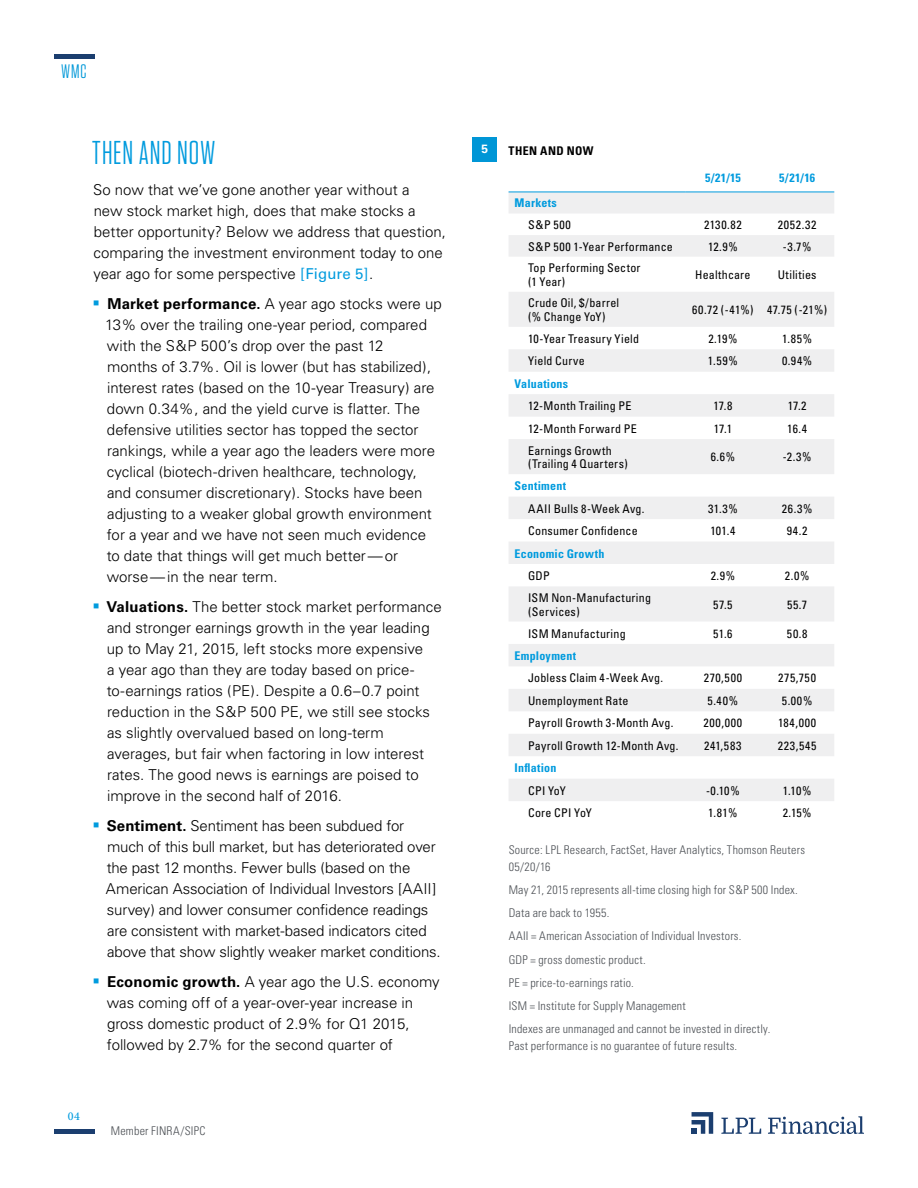
<style>
.page{position:relative;width:918px;height:1188px;background:#fff}
.page>*{position:absolute;margin:0;border:0;box-sizing:border-box;transform-origin:0 0}
.t1{font:33px "Tungsten Narrow";letter-spacing:.03em;color:#009bde}
.t2{font:19.5px "Tungsten Narrow";color:#0098d8}
.t3{font:300 15px/21px "Univers";color:#000}
.t4{font:condensed 12px/13.5px "Univers";letter-spacing:.02em;color:#000}
.t5{font:300 condensed 12px/23.2px "Univers";letter-spacing:.015em;color:#4b4f54}
.t6{font:700 condensed 12px "Univers";letter-spacing:.02em;color:#009bde}
.t7{font:condensed 12px "Univers";letter-spacing:.04em;color:#000}
.t8{font:700 condensed 12px "Univers";letter-spacing:.035em;color:#000}
.t9{font:500 12px "Minion Pro";color:#009bde}
.t10{font:700 12px "Univers";color:#fff}
.s1{font-weight:400;color:#009bde}
.s2{font-weight:700}
</style>
<div class="page">
<hr style="left:54px;top:1130px;width:40px;height:4px;background:#1b3e6f">
<hr style="left:54px;top:54px;width:40px;height:4px;background:#1b3e6f">
<svg style="left:692px;top:1112px;width:21px;height:22px"></svg>
<svg style="left:721px;top:1118px;width:40px;height:16px"></svg>
<svg style="left:768px;top:1116px;width:96px;height:18px"></svg>
<div style="left:472px;top:137px;width:25px;height:25px;background:#0096d6"></div>
<div style="left:509px;top:193px;width:325px;height:20px;background:#efeff0"></div>
<svg style="left:509px;top:235px;width:325px;height:566px;fill:#efeff0"></svg>
<hr style="left:509px;top:192px;width:177px;height:1px;background:#009bde">
<hr style="left:686px;top:192px;width:74px;height:1px;background:#009bde">
<hr style="left:760px;top:192px;width:74px;height:1px;background:#009bde">
<h2 class="t2" style="left:61px;top:62px;width:27px">WMC</h2>
<h1 class="t1" style="left:92px;top:136px;width:125px">THEN AND NOW</h1>
<p class="t3" style="left:93px;top:180px;width:354px">So now that we’ve gone another year without a<br>new stock market high, does that make stocks a better opportunity? Below we address that question, comparing the investment environment today to one year ago for some perspective <span class="s1">[Figure 5]</span>.</p>
<p class="t3" style="left:105px;top:294px;width:338px"><span class="s2">Market performance.</span> A year ago stocks were up 13% over the trailing one-year period, compared with the S&amp;P 500’s drop over the past 12<br>months of 3.7%. Oil is lower (but has stabilized), interest rates (based on the 10-year Treasury) are down 0.34%, and the yield curve is flatter. The defensive utilities sector has topped the sector rankings, while a year ago the leaders were more cyclical (biotech-driven healthcare, technology, and consumer discretionary). Stocks have been adjusting to a weaker global growth environment for a year and we have not seen much evidence<br>to date that things will get much better—or worse—in the near term.</p>
<p class="t3" style="left:106px;top:597px;width:337px"><span class="s2">Valuations.</span> The better stock market performance and stronger earnings growth in the year leading up to May 21, 2015, left stocks more expensive<br>a year ago than they are today based on price&shy;to-earnings ratios (PE). Despite a 0.6–0.7 point reduction in the S&amp;P 500 PE, we still see stocks as slightly overvalued based on long-term averages, but fair when factoring in low interest rates. The good news is earnings are poised to improve in the second half of 2016.</p>
<p class="t3" style="left:106px;top:816px;width:336px"><span class="s2">Sentiment.</span> Sentiment has been subdued for much of this bull market, but has deteriorated over the past 12 months. Fewer bulls (based on the American Association of Individual Investors [AAII] survey) and lower consumer confidence readings are consistent with market-based indicators cited above that show slightly weaker market conditions.</p>
<p class="t3" style="left:107px;top:972px;width:334px"><span class="s2">Economic growth.</span> A year ago the U.S. economy was coming off of a year-over-year increase in gross domestic product of 2.9% for Q1 2015, followed by 2.7% for the second quarter of</p>
<p class="t9" style="left:68px;top:1108px;width:14px">04</p>
<p class="t5" style="left:111px;top:1119px;width:96px">Member FINRA/SIPC</p>
<p class="t10" style="left:481px;top:142px;width:8px">5</p>
<p class="t8" style="left:509px;top:143px;width:86px">THEN AND NOW</p>
<p class="t6" style="left:705px;top:170px;width:37px">5/21/15</p>
<p class="t6" style="left:779px;top:170px;width:37px">5/21/16</p>
<p class="t6" style="left:515px;top:196px;width:44px">Markets</p>
<p class="t4" style="left:528px;top:218px;width:44px">S&amp;P 500</p>
<p class="t4" style="left:704px;top:218px;width:39px">2130.82</p>
<p class="t4" style="left:778px;top:218px;width:40px">2052.32</p>
<p class="t4" style="left:528px;top:239px;width:146px">S&amp;P 500 1-Year Performance</p>
<p class="t4" style="left:708px;top:239px;width:31px">12.9%</p>
<p class="t4" style="left:783px;top:239px;width:30px">-3.7%</p>
<p class="t4" style="left:528px;top:261px;width:114px">Top Performing Sector (1 Year)</p>
<p class="t4" style="left:695px;top:268px;width:57px">Healthcare</p>
<p class="t4" style="left:778px;top:268px;width:40px">Utilities</p>
<p class="t4" style="left:528px;top:296px;width:93px">Crude Oil, $/barrel (% Change YoY)</p>
<p class="t7" style="left:692px;top:302px;width:136px">60.72 (-41%) 47.75 (-21%)</p>
<p class="t4" style="left:528px;top:332px;width:113px">10-Year Treasury Yield</p>
<p class="t4" style="left:708px;top:332px;width:31px">2.19%</p>
<p class="t4" style="left:782px;top:332px;width:31px">1.85%</p>
<p class="t4" style="left:528px;top:354px;width:58px">Yield Curve</p>
<p class="t4" style="left:708px;top:354px;width:31px">1.59%</p>
<p class="t4" style="left:782px;top:354px;width:32px">0.94%</p>
<p class="t6" style="left:515px;top:376px;width:55px">Valuations</p>
<p class="t4" style="left:528px;top:399px;width:105px">12-Month Trailing PE</p>
<p class="t4" style="left:713px;top:399px;width:20px">17.8</p>
<p class="t4" style="left:788px;top:399px;width:20px">17.2</p>
<p class="t4" style="left:528px;top:421px;width:110px">12-Month Forward PE</p>
<p class="t4" style="left:714px;top:421px;width:20px">17.1</p>
<p class="t4" style="left:787px;top:421px;width:21px">16.4</p>
<p class="t4" style="left:528px;top:443px;width:101px">Earnings Growth (Trailing 4 Quarters)</p>
<p class="t4" style="left:711px;top:450px;width:26px">6.6%</p>
<p class="t4" style="left:783px;top:450px;width:30px">-2.3%</p>
<p class="t6" style="left:515px;top:479px;width:53px">Sentiment</p>
<p class="t4" style="left:528px;top:501px;width:118px">AAII Bulls 8-Week Avg.</p>
<p class="t4" style="left:708px;top:501px;width:31px">31.3%</p>
<p class="t4" style="left:782px;top:501px;width:32px">26.3%</p>
<p class="t4" style="left:528px;top:524px;width:111px">Consumer Confidence</p>
<p class="t4" style="left:710px;top:524px;width:27px">101.4</p>
<p class="t4" style="left:787px;top:524px;width:22px">94.2</p>
<p class="t6" style="left:515px;top:546px;width:91px">Economic Growth</p>
<p class="t4" style="left:528px;top:569px;width:23px">GDP</p>
<p class="t4" style="left:711px;top:569px;width:26px">2.9%</p>
<p class="t4" style="left:785px;top:569px;width:26px">2.0%</p>
<p class="t4" style="left:528px;top:591px;width:124px">ISM Non-Manufacturing (Services)</p>
<p class="t4" style="left:713px;top:598px;width:21px">57.5</p>
<p class="t4" style="left:787px;top:598px;width:22px">55.7</p>
<p class="t4" style="left:528px;top:626px;width:99px">ISM Manufacturing</p>
<p class="t4" style="left:713px;top:626px;width:21px">51.6</p>
<p class="t4" style="left:787px;top:626px;width:22px">50.8</p>
<p class="t6" style="left:515px;top:648px;width:63px">Employment</p>
<p class="t4" style="left:528px;top:671px;width:137px">Jobless Claim 4-Week Avg.</p>
<p class="t4" style="left:704px;top:671px;width:40px">270,500</p>
<p class="t4" style="left:778px;top:671px;width:39px">275,750</p>
<p class="t4" style="left:528px;top:694px;width:102px">Unemployment Rate</p>
<p class="t4" style="left:708px;top:694px;width:32px">5.40%</p>
<p class="t4" style="left:782px;top:694px;width:32px">5.00%</p>
<p class="t4" style="left:528px;top:716px;width:147px">Payroll Growth 3-Month Avg.</p>
<p class="t4" style="left:704px;top:716px;width:40px">200,000</p>
<p class="t4" style="left:778px;top:716px;width:40px">184,000</p>
<p class="t4" style="left:528px;top:739px;width:152px">Payroll Growth 12-Month Avg.</p>
<p class="t4" style="left:704px;top:739px;width:39px">241,583</p>
<p class="t4" style="left:778px;top:739px;width:40px">223,545</p>
<p class="t6" style="left:515px;top:761px;width:43px">Inflation</p>
<p class="t4" style="left:528px;top:784px;width:39px">CPI YoY</p>
<p class="t4" style="left:706px;top:784px;width:35px">-0.10%</p>
<p class="t4" style="left:783px;top:784px;width:30px">1.10%</p>
<p class="t4" style="left:528px;top:806px;width:65px">Core CPI YoY</p>
<p class="t4" style="left:708px;top:806px;width:31px">1.81%</p>
<p class="t4" style="left:783px;top:806px;width:30px">2.15%</p>
<p class="t5" style="left:509px;top:842px;width:298px;line-height:16.5px">Source: LPL Research, FactSet, Haver Analytics, Thomson Reuters<br>05/20/16</p>
<p class="t5" style="left:509px;top:878px;width:291px">May 21, 2015 represents all-time closing high for S&amp;P 500 Index.<br>Data are back to 1955.<br>AAII = American Association of Individual Investors.<br>GDP = gross domestic product.<br>PE = price-to-earnings ratio.<br>ISM = Institute for Supply Management<br>Indexes are unmanaged and cannot be invested in directly.</p>
<p class="t5" style="left:509px;top:1034px;width:230px">Past performance is no guarantee of future results.</p>
</div>
